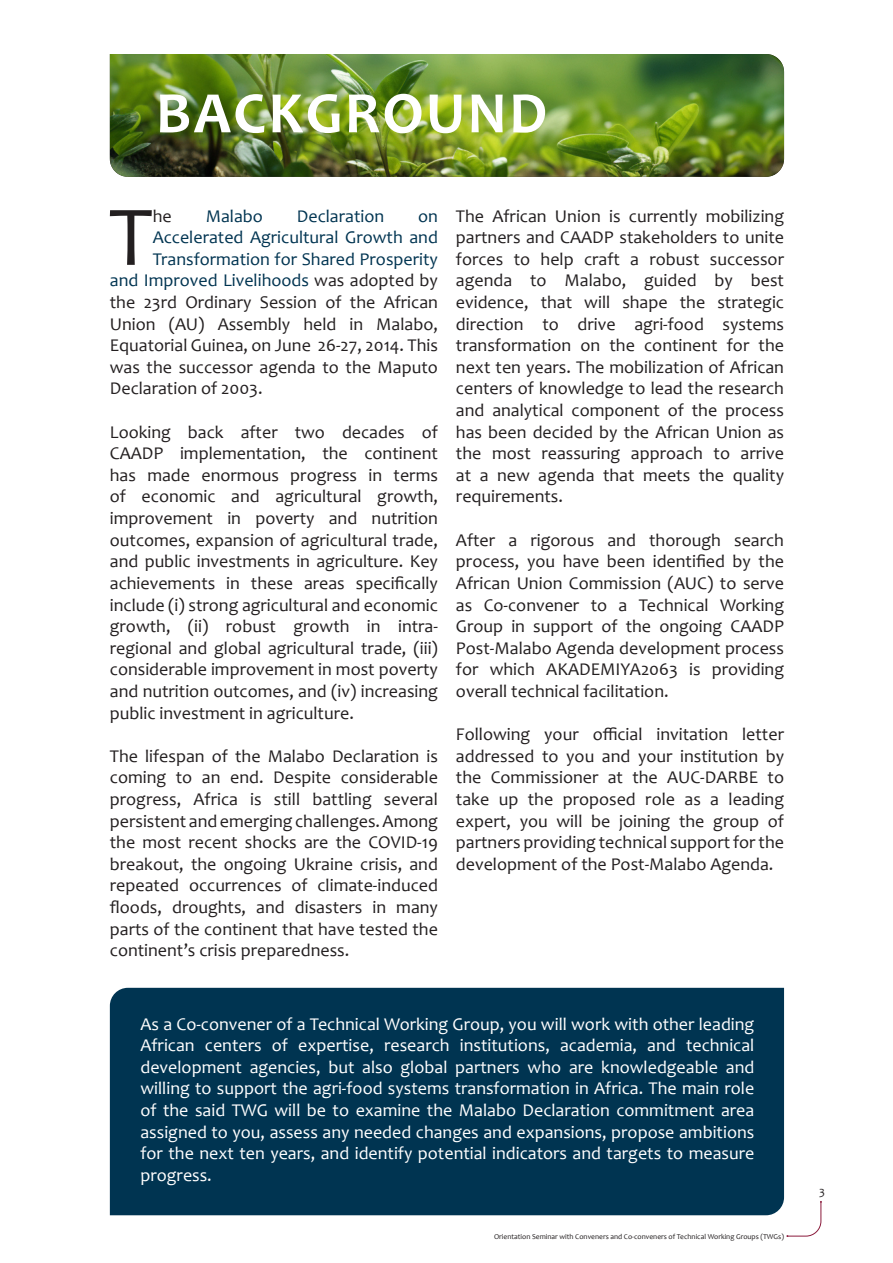
<style>
.page{position:relative;width:893px;height:1263px;background:#fff}
.page>*{position:absolute;margin:0;border:0;box-sizing:border-box;transform-origin:0 0}
.t1{font:85.95px "Candara";color:#231f20}
.t2{font:700 59.25px "Candara";letter-spacing:.04em;color:#fff}
.t3{font:18px/21.6px "Candara";color:#231f20;text-align:justify}
.t4{font:18px/21.6px "Candara";color:#fff;text-align:justify}
.t5{font:18px "Candara";color:#003451}
.t6{font:12px "Candara";color:#231f20}
.t7{font:7.5px "Candara";color:#231f20}
.s1{color:#231f20}
</style>
<div class="page">
<img style="left:110px;top:54px;width:674px;height:123px">
<div style="left:110px;top:988px;width:674px;height:227px;background:#003451"></div>
<svg style="left:786px;top:1201px;width:36px;height:36px"></svg>
<p class="t2" style="left:156px;top:76px;width:393px">BACKGROUND</p>
<p class="t1" style="left:109px;top:183px;width:45px">T</p>
<p class="t3" style="left:153px;top:205px;width:20px">he</p>
<p class="t5" style="left:206px;top:204px;width:59px">Malabo</p>
<p class="t5" style="left:297px;top:204px;width:89px">Declaration</p>
<p class="t5" style="left:418px;top:204px;width:21px">on</p>
<p class="t5" style="left:153px;top:226px;width:287px">Accelerated Agricultural Growth and</p>
<p class="t5" style="left:153px;top:248px;width:287px">Transformation for Shared Prosperity</p>
<p class="t5" style="left:110px;top:269px;width:330px">and Improved Livelihoods <span class="s1">was adopted by</span></p>
<p class="t3" style="left:110px;top:291px;width:330px">the 23rd Ordinary Session of the African</p>
<p class="t3" style="left:110px;top:313px;width:330px">Union (AU) Assembly held in Malabo,</p>
<p class="t3" style="left:110px;top:334px;width:330px">Equatorial Guinea, on June 26-27, 2014. This</p>
<p class="t3" style="left:110px;top:356px;width:330px">was the successor agenda to the Maputo</p>
<p class="t3" style="left:110px;top:378px;width:154px">Declaration of 2003.</p>
<p class="t3" style="left:110px;top:421px;width:330px">Looking back after two decades of CAADP implementation, the continent has made enormous progress in terms of economic and agricultural growth, improvement in poverty and nutrition outcomes, expansion of agricultural trade, and public investments in agriculture. Key achievements in these areas specifically include (i) strong agricultural and economic growth, (ii) robust growth in intra&shy;regional and global agricultural trade, (iii) considerable improvement in most poverty and nutrition outcomes, and (iv) increasing public investment in agriculture.</p>
<p class="t3" style="left:110px;top:745px;width:330px">The lifespan of the Malabo Declaration is coming to an end. Despite considerable progress, Africa is still battling several persistent and emerging challenges. Among the most recent shocks are the COVID-19 breakout, the ongoing Ukraine crisis, and repeated occurrences of climate-induced floods, droughts, and disasters in many parts of the continent that have tested the continent’s crisis preparedness.</p>
<p class="t3" style="left:456px;top:205px;width:330px">The African Union is currently mobilizing partners and CAADP stakeholders to unite forces to help craft a robust successor agenda to Malabo, guided by best evidence, that will shape the strategic direction to drive agri-food systems transformation on the continent for the next ten years. The mobilization of African centers of knowledge to lead the research and analytical component of the process has been decided by the African Union as the most reassuring approach to arrive at a new agenda that meets the quality requirements.</p>
<p class="t3" style="left:456px;top:529px;width:330px">After a rigorous and thorough search process, you have been identified by the African Union Commission (AUC) to serve as Co-convener to a Technical Working Group in support of the ongoing CAADP Post-Malabo Agenda development process for which AKADEMIYA2063 is providing overall technical facilitation.</p>
<p class="t3" style="left:456px;top:723px;width:330px">Following your official invitation letter addressed to you and your institution by the Commissioner at the AUC-DARBE to take up the proposed role as a leading expert, you will be joining the group of partners providing technical support for the development of the Post-Malabo Agenda.</p>
<p class="t4" style="left:140px;top:1013px;width:615px">As a Co-convener of a Technical Working Group, you will work with other leading African centers of expertise, research institutions, academia, and technical development agencies, but also global partners who are knowledgeable and willing to support the agri-food systems transformation in Africa. The main role of the said TWG will be to examine the Malabo Declaration commitment area assigned to you, assess any needed changes and expansions, propose ambitions for the next ten years, and identify potential indicators and targets to measure progress.</p>
<p class="t7" style="left:494px;top:1231px;width:291px">Orientation Seminar with Conveners and Co-conveners of Technical Working Groups (TWGs)</p>
<p class="t6" style="left:819px;top:1184px;width:7px">3</p>
</div>
